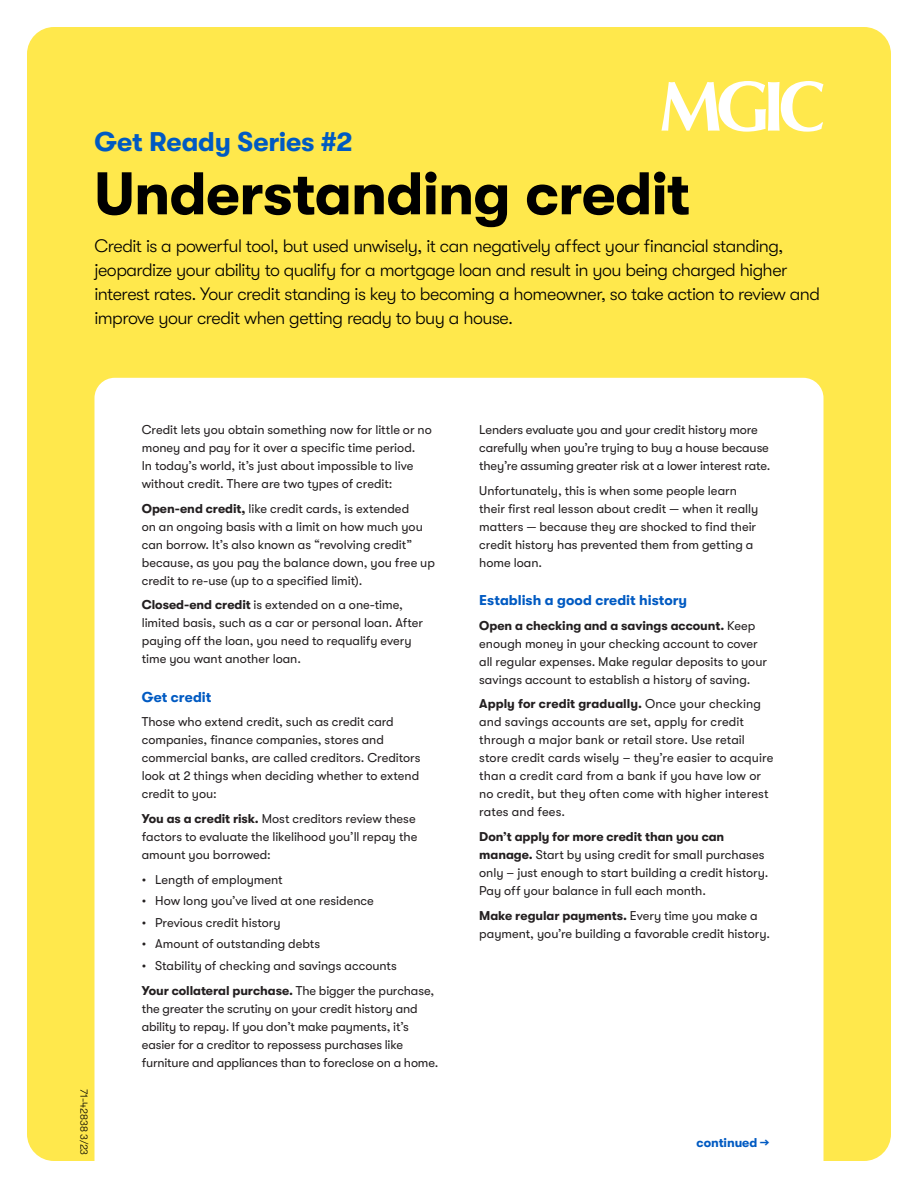
<style>
.page{position:relative;width:918px;height:1188px;background:#fff}
.page>*{position:absolute;margin:0;border:0;box-sizing:border-box;transform-origin:0 0}
.t1{font:700 60px "GT Walsheim";letter-spacing:-.015em;color:#000}
.t2{font:700 27px "GT Walsheim";letter-spacing:-.005em;color:#005ac2}
.t3{font:300 18px/24px "GT Walsheim";letter-spacing:-.03em;color:#000}
.t4{font:700 14.25px "GT Walsheim";color:#005ac2}
.t5{font:12.75px/18px "GT Walsheim";color:#231f20}
.t6{font:700 12.75px "GT Walsheim";letter-spacing:-.005em;color:#005ac2}
.t7{font:300 10.5px "GT Walsheim";letter-spacing:-.005em;color:#000}
.s1{font-weight:700}
</style>
<div class="page">
<div style="left:27px;top:27px;width:864px;height:1134px;background:#ffe84c;border-radius:27px"></div>
<div style="left:94px;top:378px;width:730px;height:783px;background:#fff"></div>
<svg style="left:661px;top:81px;width:163px;height:51px"></svg>
<h2 class="t2" style="left:94px;top:126px;width:260px">Get Ready Series #2</h2>
<h1 class="t1" style="left:94px;top:160px;width:597px">Understanding credit</h1>
<p class="t3" style="left:94px;top:234px;width:727px">Credit is a powerful tool, but used unwisely, it can negatively affect your financial standing, jeopardize your ability to qualify for a mortgage loan and result in you being charged higher interest rates. Your credit standing is key to becoming a homeowner, so take action to review and improve your credit when getting ready to buy a house.</p>
<p class="t7" style="left:90px;top:1089px;width:68px;rotate:90deg">71-42838 3/23</p>
<p class="t5" style="left:142px;top:421px;width:292px">Credit lets you obtain something now for little or no money and pay for it over a specific time period.<br>In today’s world, it’s just about impossible to live without credit. There are two types of credit:</p>
<p class="t5" style="left:142px;top:499px;width:295px"><span class="s1">Open-end credit,</span> like credit cards, is extended<br>on an ongoing basis with a limit on how much you can borrow. It’s also known as “revolving credit” because, as you pay the balance down, you free up credit to re-use (up to a specified limit).</p>
<p class="t5" style="left:142px;top:596px;width:283px"><span class="s1">Closed-end credit</span> is extended on a one-time, limited basis, such as a car or personal loan. After paying off the loan, you need to requalify every time you want another loan.</p>
<p class="t4" style="left:142px;top:689px;width:71px">Get credit</p>
<p class="t5" style="left:142px;top:713px;width:280px">Those who extend credit, such as credit card companies, finance companies, stores and commercial banks, are called creditors. Creditors look at 2 things when deciding whether to extend credit to you:</p>
<p class="t5" style="left:142px;top:810px;width:277px"><span class="s1">You as a credit risk.</span> Most creditors review these factors to evaluate the likelihood you’ll repay the amount you borrowed:</p>
<p class="t5" style="left:142px;top:871px;width:143px">• Length of employment</p>
<p class="t5" style="left:142px;top:892px;width:234px">• How long you’ve lived at one residence</p>
<p class="t5" style="left:142px;top:914px;width:140px">• Previous credit history</p>
<p class="t5" style="left:142px;top:935px;width:180px">• Amount of outstanding debts</p>
<p class="t5" style="left:142px;top:953px;width:294px;line-height:24.8px">• Stability of checking and savings accounts<br><span class="s1">Your collateral purchase.</span> The bigger the purchase,</p>
<p class="t5" style="left:142px;top:999px;width:298px">the greater the scrutiny on your credit history and ability to repay. If you don’t make payments, it’s easier for a creditor to repossess purchases like furniture and appliances than to foreclose on a home.</p>
<p class="t5" style="left:479px;top:421px;width:293px">Lenders evaluate you and your credit history more carefully when you’re trying to buy a house because they’re assuming greater risk at a lower interest rate.</p>
<p class="t5" style="left:479px;top:481px;width:280px">Unfortunately, this is when some people learn their first real lesson about credit — when it really matters — because they are shocked to find their credit history has prevented them from getting a home loan.</p>
<p class="t4" style="left:479px;top:592px;width:210px">Establish a good credit history</p>
<p class="t5" style="left:479px;top:616px;width:289px"><span class="s1">Open a checking and a savings account.</span> Keep enough money in your checking account to cover all regular expenses. Make regular deposits to your savings account to establish a history of saving.</p>
<p class="t5" style="left:479px;top:695px;width:296px"><span class="s1">Apply for credit gradually.</span> Once your checking and savings accounts are set, apply for credit through a major bank or retail store. Use retail store credit cards wisely – they’re easier to acquire than a credit card from a bank if you have low or no credit, but they often come with higher interest rates and fees.</p>
<p class="t5" style="left:479px;top:828px;width:291px"><span class="s1">Don’t apply for more credit than you can manage.</span> Start by using credit for small purchases only – just enough to start building a credit history.<br>Pay off your balance in full each month.</p>
<p class="t5" style="left:479px;top:907px;width:292px"><span class="s1">Make regular payments.</span> Every time you make a payment, you’re building a favorable credit history.</p>
<p class="t6" style="left:697px;top:1135px;width:74px">continued →</p>
</div>
